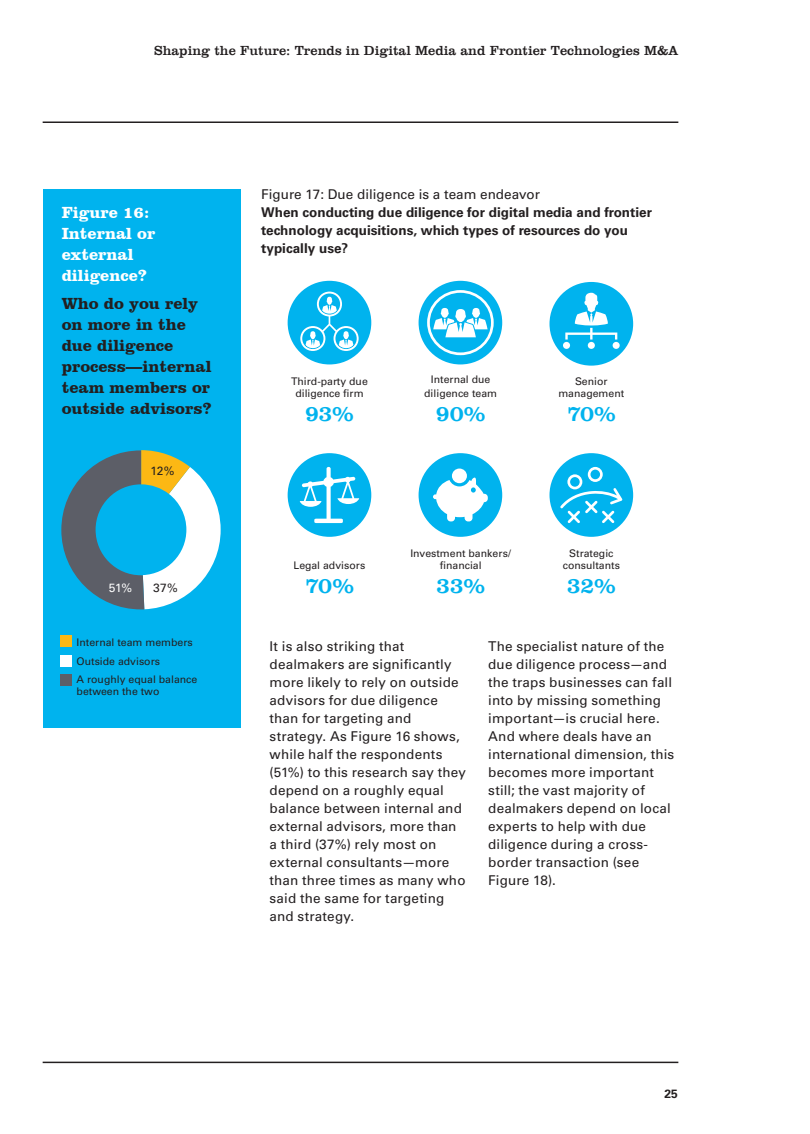
<style>
.page{position:relative;width:810px;height:1134px;background:#fff}
.page>*{position:absolute;margin:0;border:0;box-sizing:border-box;transform-origin:0 0}
.t1{font:22.5px "Clarendon BT";letter-spacing:-.02em;color:#00b3ee}
.t2{font:700 16.5px/21px "Clarendon BT";color:#231f20}
.t3{font:700 16.5px/21px "Clarendon BT";color:#fff}
.t4{font:13.5px/18px "Univers LT Std";letter-spacing:.01em;color:#231f20}
.t5{font:700 13.5px/18px "Univers LT Std";color:#231f20}
.t6{font:13.5px "Clarendon BT";color:#231f20}
.t7{font:12px "Univers LT Std";color:#231f20}
.t8{font:12px "Univers LT Std";color:#fff}
.t9{font:700 12px "Univers LT Std";color:#231f20}
.t10{font:10.5px/12px "Univers LT Std";color:#231f20;text-align:center}
</style>
<div class="page">
<hr style="left:43px;top:1062px;width:635px;height:1px;background:#231f20">
<hr style="left:43px;top:122px;width:635px;height:1px;background:#231f20">
<div style="left:43px;top:189px;width:197px;height:539px;background:#00b3ee"></div>
<svg style="left:61px;top:450px;width:160px;height:159px"></svg>
<div style="left:550px;top:282px;width:83px;height:84px;background:#00b3ee;border-radius:50%"></div>
<svg style="left:563px;top:293px;width:57px;height:56px"></svg>
<div style="left:419px;top:453px;width:83px;height:84px;background:#00b3ee;border-radius:50%"></div>
<div style="left:452px;top:469px;width:15px;height:14px;background:#fff;border-radius:50%"></div>
<svg style="left:433px;top:478px;width:55px;height:43px"></svg>
<div style="left:550px;top:453px;width:83px;height:84px;background:#00b3ee;border-radius:50%"></div>
<svg style="left:560px;top:467px;width:62px;height:56px"></svg>
<div style="left:419px;top:281px;width:83px;height:83px;background:#00b3ee;border-radius:50%"></div>
<div style="left:288px;top:453px;width:83px;height:84px;background:#00b3ee;border-radius:50%"></div>
<svg style="left:300px;top:467px;width:59px;height:56px"></svg>
<div style="left:288px;top:281px;width:83px;height:83px;background:#00b3ee;border-radius:50%"></div>
<div style="left:60px;top:635px;width:12px;height:12px;background:#fcb814"></div>
<div style="left:60px;top:674px;width:12px;height:12px;background:#5c5e67"></div>
<div style="left:60px;top:655px;width:12px;height:11px;background:#fff"></div>
<svg style="left:433px;top:308px;width:55px;height:29px"></svg>
<div style="left:427px;top:290px;width:67px;height:65px;border:3px solid #fff;border-radius:50%"></div>
<svg style="left:300px;top:292px;width:59px;height:59px"></svg>
<p class="t6" style="left:154px;top:42px;width:526px">Shaping the Future: Trends in Digital Media and Frontier Technologies M&amp;A</p>
<p class="t3" style="left:62px;top:201px;width:95px">Figure 16:<br>Internal or external diligence?</p>
<p class="t2" style="left:62px;top:292px;width:152px">Who do you rely on more in the due diligence process—internal team members or outside advisors?</p>
<p class="t7" style="left:151px;top:464px;width:25px">12%</p>
<p class="t8" style="left:109px;top:580px;width:25px">51%</p>
<p class="t7" style="left:153px;top:580px;width:26px">37%</p>
<p class="t10" style="left:77px;top:633px;width:122px;line-height:18.8px;text-align:left">Internal team members<br>Outside advisors<br>A roughly equal balance</p>
<p class="t10" style="left:77px;top:686px;width:84px">between the two</p>
<p class="t4" style="left:261px;top:185px;width:280px">Figure 17: Due diligence is a team endeavor</p>
<p class="t5" style="left:261px;top:203px;width:392px">When conducting due diligence for digital media and frontier technology acquisitions, which types of resources do you typically use?</p>
<p class="t10" style="left:291px;top:375px;width:78px">Third-party due diligence firm</p>
<h1 class="t1" style="left:305px;top:399px;width:50px">93%</h1>
<p class="t10" style="left:424px;top:373px;width:74px;line-height:13.5px">Internal due diligence team</p>
<h1 class="t1" style="left:436px;top:399px;width:51px">90%</h1>
<p class="t10" style="left:558px;top:375px;width:67px">Senior management</p>
<h1 class="t1" style="left:567px;top:399px;width:51px">70%</h1>
<p class="t10" style="left:294px;top:559px;width:73px">Legal advisors</p>
<h1 class="t1" style="left:305px;top:571px;width:51px">70%</h1>
<p class="t10" style="left:410px;top:547px;width:102px">Investment bankers/ financial</p>
<h1 class="t1" style="left:436px;top:571px;width:51px">33%</h1>
<p class="t10" style="left:563px;top:547px;width:59px">Strategic consultants</p>
<h1 class="t1" style="left:567px;top:571px;width:50px">32%</h1>
<p class="t4" style="left:270px;top:637px;width:198px">It is also striking that dealmakers are significantly more likely to rely on outside advisors for due diligence than for targeting and strategy. As Figure 16 shows, while half the respondents (51%) to this research say they depend on a roughly equal balance between internal and external advisors, more than a third (37%) rely most on external consultants—more than three times as many who said the same for targeting and strategy.</p>
<p class="t4" style="left:488px;top:637px;width:188px">The specialist nature of the due diligence process—and the traps businesses can fall into by missing something important—is crucial here.<br>And where deals have an international dimension, this becomes more important still; the vast majority of dealmakers depend on local experts to help with due diligence during a cross&shy;border transaction (see<br>Figure 18).</p>
<p class="t9" style="left:665px;top:1087px;width:15px">25</p>
</div>
